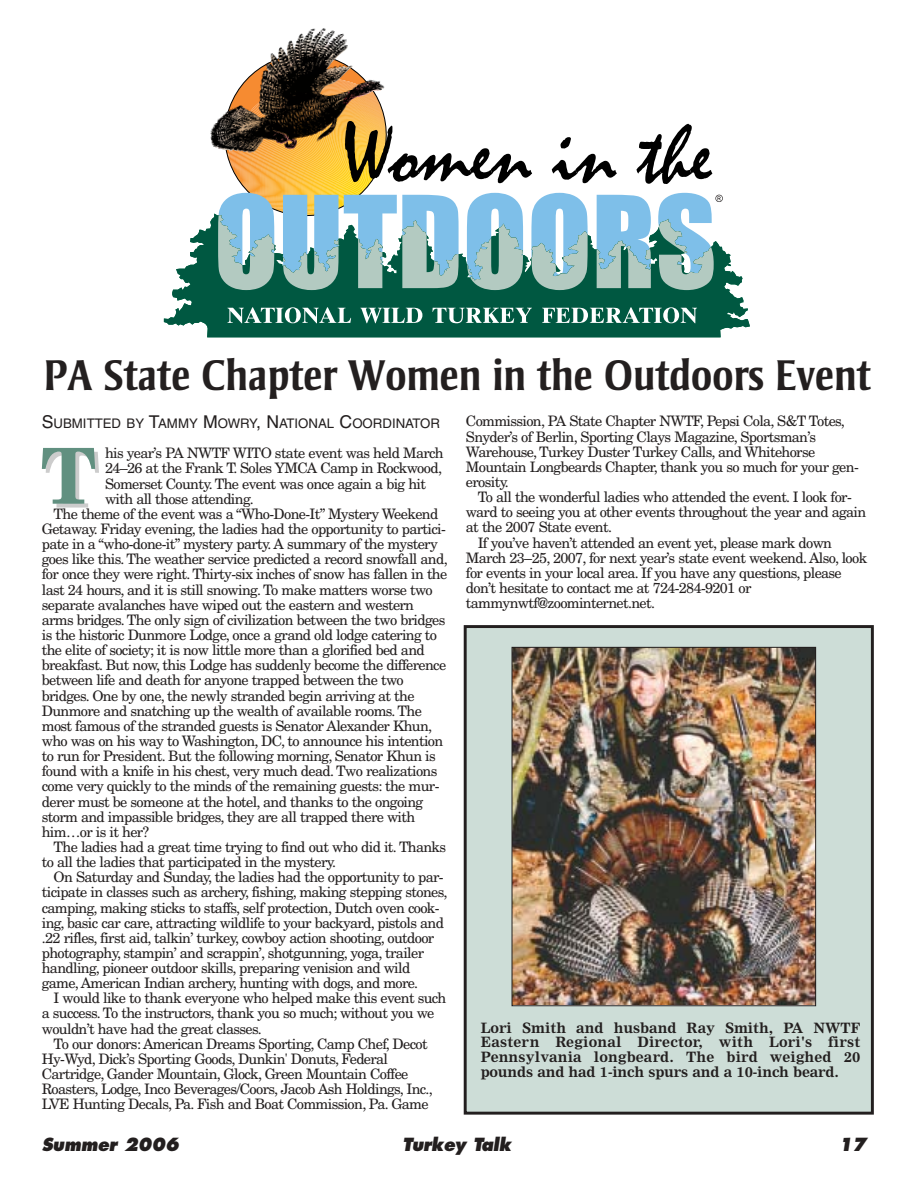
<style>
.page{position:relative;width:918px;height:1188px;background:#fff}
.page>*{position:absolute;margin:0;border:0;box-sizing:border-box;transform-origin:0 0}
.t1{font:700 77.25px "New Century Schlbk";color:#619080}
.t2{font:700 44.1px "Strayhorn";letter-spacing:-.01em;color:#231f1f;scale:.95 1}
.t3{font:italic 800 17.7px "Futura";letter-spacing:-.015em;color:#231f1f;scale:.95 1}
.t4{font:14.4px/15.1px "New Century Schlbk";letter-spacing:-.045em;color:#231f1f}
.t5{font:700 13.95px/14.7px "Nimrod";letter-spacing:-.01em;color:#231f1f;text-align:justify}
.t6{font:13.2px "Helvetica";color:#231f1f}
.s1{font-size:17.7px}
</style>
<div class="page">
<svg style="left:164px;top:218px;width:586px;height:119px;fill:#005841"></svg>
<svg style="left:227px;top:307px;width:124px;height:16px"></svg>
<svg style="left:360px;top:308px;width:62px;height:15px"></svg>
<svg style="left:432px;top:308px;width:100px;height:15px"></svg>
<svg style="left:542px;top:307px;width:155px;height:16px"></svg>
<img style="left:210px;top:28px;width:137px;height:118px">
<svg style="left:213px;top:44px;width:510px;height:246px"></svg>
<div style="left:465px;top:627px;width:407px;height:486px;background:#cdddd7"></div>
<div style="left:464px;top:625px;width:410px;height:490px;border:3px solid #231f1f"></div>
<img style="left:514px;top:649px;width:300px;height:355px">
<div style="left:512px;top:647px;width:304px;height:359px;border:1px solid #231f1f"></div>
<h2 class="t2" style="left:43px;top:357px;width:873px">PA State Chapter Women in the Outdoors Event</h2>
<p class="t6" style="left:42px;top:419px;width:400px"><span class="s1">S</span>UBMITTED BY <span class="s1">T</span>AMMY <span class="s1">M</span>OWRY<span class="s1">, N</span>ATIONAL <span class="s1">C</span>OORDINATOR</p>
<h1 class="t1" style="left:41px;top:447px;width:57px">T</h1>
<p class="t4" style="left:105px;top:447px;width:340px">his year’s PA NWTF WITO state event was held March</p>
<p class="t4" style="left:105px;top:462px;width:339px">24–26 at the Frank T. Soles YMCA Camp in Rockwood,</p>
<p class="t4" style="left:105px;top:477px;width:323px">Somerset County. The event was once again a big hit</p>
<p class="t4" style="left:105px;top:492px;width:150px">with all those attending.</p>
<p class="t4" style="left:54px;top:507px;width:386px">The theme of the event was a “Who-Done-It” Mystery Weekend</p>
<p class="t4" style="left:42px;top:523px;width:406px">Getaway. Friday evening, the ladies had the opportunity to partici-</p>
<p class="t4" style="left:42px;top:538px;width:397px">pate in a “who-done-it” mystery party. A summary of the mystery</p>
<p class="t4" style="left:42px;top:553px;width:407px">goes like this. The weather service predicted a record snowfall and,</p>
<p class="t4" style="left:42px;top:568px;width:407px">for once they were right. Thirty-six inches of snow has fallen in the</p>
<p class="t4" style="left:42px;top:583px;width:393px">last 24 hours, and it is still snowing. To make matters worse two</p>
<p class="t4" style="left:42px;top:598px;width:374px">separate avalanches have wiped out the eastern and western</p>
<p class="t4" style="left:42px;top:613px;width:405px">arms bridges. The only sign of civilization between the two bridges</p>
<p class="t4" style="left:42px;top:629px;width:397px">is the historic Dunmore Lodge, once a grand old lodge catering to</p>
<p class="t4" style="left:42px;top:644px;width:384px">the elite of society; it is now little more than a glorified bed and</p>
<p class="t4" style="left:42px;top:659px;width:406px">breakfast. But now, this Lodge has suddenly become the difference</p>
<p class="t4" style="left:42px;top:674px;width:363px">between life and death for anyone trapped between the two</p>
<p class="t4" style="left:42px;top:689px;width:374px">bridges. One by one, the newly stranded begin arriving at the</p>
<p class="t4" style="left:42px;top:704px;width:382px">Dunmore and snatching up the wealth of available rooms. The</p>
<p class="t4" style="left:42px;top:719px;width:392px">most famous of the stranded guests is Senator Alexander Khun,</p>
<p class="t4" style="left:42px;top:735px;width:403px">who was on his way to Washington, DC, to announce his intention</p>
<p class="t4" style="left:42px;top:750px;width:396px">to run for President. But the following morning, Senator Khun is</p>
<p class="t4" style="left:42px;top:765px;width:397px">found with a knife in his chest, very much dead. Two realizations</p>
<p class="t4" style="left:42px;top:780px;width:399px">come very quickly to the minds of the remaining guests: the mur-</p>
<p class="t4" style="left:42px;top:795px;width:383px">derer must be someone at the hotel, and thanks to the ongoing</p>
<p class="t4" style="left:42px;top:810px;width:375px">storm and impassible bridges, they are all trapped there with</p>
<p class="t4" style="left:42px;top:825px;width:109px">him…or is it her?</p>
<p class="t4" style="left:54px;top:841px;width:394px">The ladies had a great time trying to find out who did it. Thanks</p>
<p class="t4" style="left:42px;top:856px;width:296px">to all the ladies that participated in the mystery.</p>
<p class="t4" style="left:54px;top:871px;width:392px">On Saturday and Sunday, the ladies had the opportunity to par-</p>
<p class="t4" style="left:42px;top:886px;width:407px">ticipate in classes such as archery, fishing, making stepping stones,</p>
<p class="t4" style="left:42px;top:901px;width:399px">camping, making sticks to staffs, self protection, Dutch oven cook-</p>
<p class="t4" style="left:42px;top:916px;width:404px">ing, basic car care, attracting wildlife to your backyard, pistols and</p>
<p class="t4" style="left:42px;top:931px;width:394px">.22 rifles, first aid, talkin’ turkey, cowboy action shooting, outdoor</p>
<p class="t4" style="left:42px;top:947px;width:384px">photography, stampin’ and scrappin’, shotgunning, yoga, trailer</p>
<p class="t4" style="left:42px;top:962px;width:370px">handling, pioneer outdoor skills, preparing venision and wild</p>
<p class="t4" style="left:42px;top:977px;width:378px">game, American Indian archery, hunting with dogs, and more.</p>
<p class="t4" style="left:54px;top:992px;width:394px">I would like to thank everyone who helped make this event such</p>
<p class="t4" style="left:42px;top:1007px;width:394px">a success. To the instructors, thank you so much; without you we</p>
<p class="t4" style="left:42px;top:1022px;width:221px">wouldn’t have had the great classes.</p>
<p class="t4" style="left:54px;top:1037px;width:376px">To our donors: American Dreams Sporting, Camp Chef, Decot</p>
<p class="t4" style="left:42px;top:1053px;width:348px">Hy-Wyd, Dick’s Sporting Goods, Dunkin' Donuts, Federal</p>
<p class="t4" style="left:42px;top:1068px;width:368px">Cartridge, Gander Mountain, Glock, Green Mountain Coffee</p>
<p class="t4" style="left:42px;top:1083px;width:392px">Roasters, Lodge, Inco Beverages/Coors, Jacob Ash Holdings, Inc.,</p>
<p class="t4" style="left:42px;top:1098px;width:388px">LVE Hunting Decals, Pa. Fish and Boat Commission, Pa. Game</p>
<p class="t4" style="left:466px;top:415px;width:394px">Commission, PA State Chapter NWTF, Pepsi Cola, S&amp;T Totes, Snyder’s of Berlin, Sporting Clays Magazine, Sportsman’s Warehouse, Turkey Duster Turkey Calls, and Whitehorse Mountain Longbeards Chapter, thank you so much for your gen&shy;erosity.</p>
<p class="t4" style="left:478px;top:491px;width:376px">To all the wonderful ladies who attended the event. I look for-</p>
<p class="t4" style="left:466px;top:506px;width:402px">ward to seeing you at other events throughout the year and again</p>
<p class="t4" style="left:466px;top:521px;width:148px">at the 2007 State event.</p>
<p class="t4" style="left:478px;top:536px;width:356px">If you’ve haven’t attended an event yet, please mark down</p>
<p class="t4" style="left:466px;top:551px;width:403px">March 23–25, 2007, for next year’s state event weekend. Also, look</p>
<p class="t4" style="left:466px;top:566px;width:377px">for events in your local area. If you have any questions, please</p>
<p class="t4" style="left:466px;top:582px;width:287px">don’t hesitate to contact me at 724-284-9201 or</p>
<p class="t4" style="left:466px;top:597px;width:191px">tammynwtf@zoominternet.net.</p>
<p class="t5" style="left:481px;top:1021px;width:381px">Lori Smith and husband Ray Smith, PA NWTF Eastern Regional Director, with Lori's first Pennsylvania longbeard. The bird weighed 20 pounds and had 1-inch spurs and a 10-inch beard.</p>
<p class="t3" style="left:42px;top:1137px;width:146px">Summer 2006</p>
<p class="t3" style="left:403px;top:1137px;width:116px">Turkey Talk</p>
<p class="t3" style="left:839px;top:1137px;width:31px">17</p>
</div>
